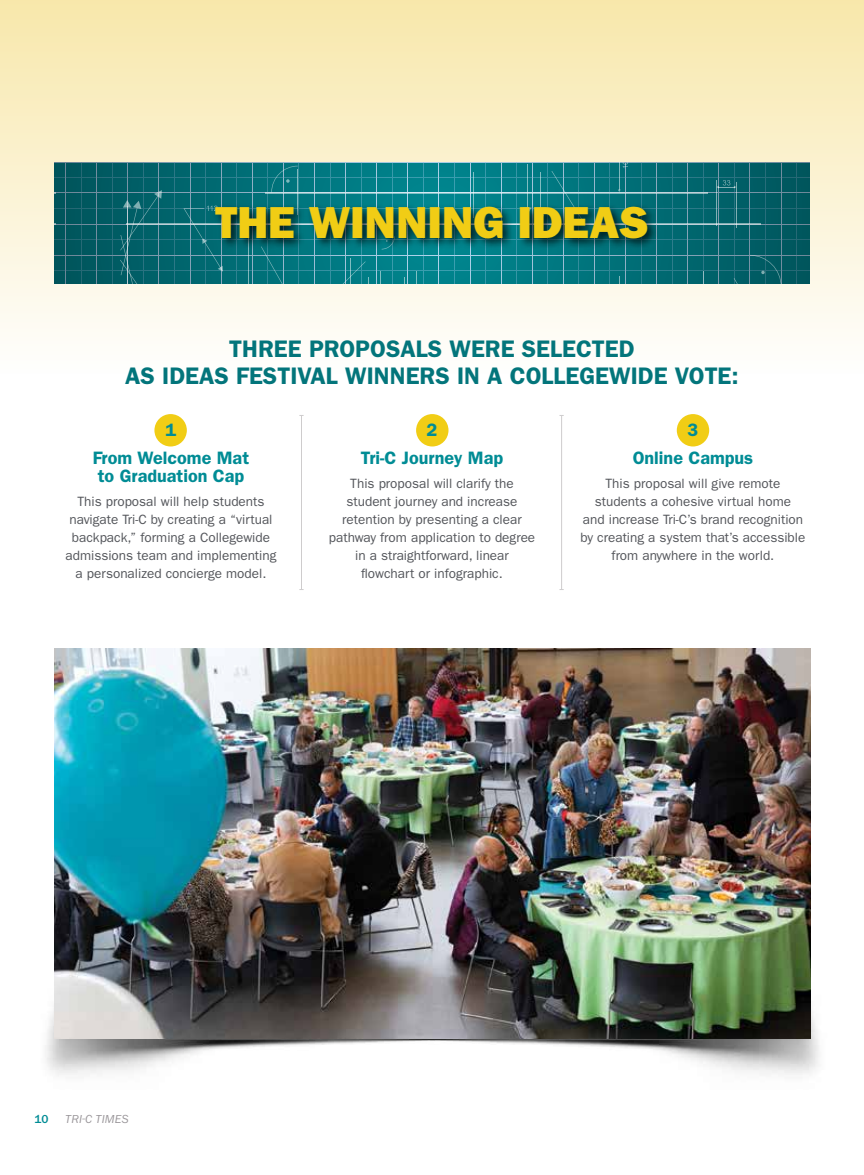
<style>
.page{position:relative;width:864px;height:1175px;background:#fff}
.page>*{position:absolute;margin:0;border:0;box-sizing:border-box;transform-origin:0 0}
.t1{font:45px "ITC Franklin Gothic Std Hvy";color:#f1cd15}
.t2{font:600 24px/27px "ITC Franklin Gothic Std";color:#03757b;text-align:center}
.t3{font:600 18px/27.8px "ITC Franklin Gothic Std";color:#008c95;text-align:center}
.t4{font:13.5px/18px "ITC Franklin Gothic Std";color:#54565b;text-align:center}
.t5{font:italic 12px "ITC Franklin Gothic Std";letter-spacing:.02em;color:#9a969a}
.t6{font:500 12px "ITC Franklin Gothic Std";color:#008c95}
</style>
<div class="page">
<img style="left:45px;top:972px;width:774px;height:104px">
<div style="left:154px;top:414px;width:33px;height:32px;background:#f1cd15;border-radius:50%"></div>
<div style="left:416px;top:414px;width:33px;height:32px;background:#f1cd15;border-radius:50%"></div>
<div style="left:677px;top:414px;width:32px;height:32px;background:#f1cd15;border-radius:50%"></div>
<div style="left:0;top:0;width:864px;height:374px;background:linear-gradient(to bottom,#f8e7aa,#fefefd)"></div>
<svg style="left:54px;top:162px;width:756px;height:122px;background:#0b6f79"></svg>
<hr style="left:265px;top:192px;width:442px;height:2px;background:#fff">
<hr style="left:127px;top:223px;width:634px;height:2px;background:#fff">
<svg style="left:551px;top:171px;width:32px;height:32px"></svg>
<svg style="left:416px;top:271px;width:1px;height:13px"></svg>
<svg style="left:325px;top:258px;width:45px;height:26px"></svg>
<svg style="left:380px;top:271px;width:1px;height:13px"></svg>
<hr style="left:297px;top:169px;width:1px;height:45px;background:#fff">
<hr style="left:473px;top:172px;width:1px;height:45px;background:#fff">
<hr style="left:540px;top:172px;width:1px;height:45px;background:#fff">
<hr style="left:527px;top:164px;width:1px;height:46px;background:#fff">
<svg style="left:703px;top:271px;width:1px;height:13px"></svg>
<hr style="left:716px;top:180px;width:1px;height:46px;background:#fff">
<hr style="left:736px;top:182px;width:1px;height:46px;background:#fff">
<hr style="left:248px;top:209px;width:1px;height:75px;background:#fff">
<svg style="left:261px;top:251px;width:41px;height:33px"></svg>
<svg style="left:120px;top:190px;width:42px;height:94px;background:#156b73"></svg>
<svg style="left:734px;top:255px;width:47px;height:29px"></svg>
<svg style="left:618px;top:162px;width:10px;height:30px"></svg>
<svg style="left:716px;top:180px;width:20px;height:8px"></svg>
<svg style="left:271px;top:166px;width:27px;height:26px"></svg>
<svg style="left:183px;top:206px;width:40px;height:65px;background:#14727a"></svg>
<div style="left:212px;top:203px;width:447px;height:48px;background:#000;opacity:.75"></div>
<hr style="left:301px;top:415px;width:1px;height:174px;background:#cecccd">
<hr style="left:561px;top:415px;width:1px;height:174px;background:#cecccd">
<img style="left:54px;top:648px;width:756px;height:390px">
<h1 class="t1" style="left:215px;top:196px;width:435px">THE WINNING IDEAS</h1>
<h2 class="t2" style="left:125px;top:335px;width:615px">THREE PROPOSALS WERE SELECTED<br>AS IDEAS FESTIVAL WINNERS IN A COLLEGEWIDE VOTE:</h2>
<h3 class="t3" style="left:93px;top:416px;width:158px">1<br>From Welcome Mat</h3>
<h3 class="t3" style="left:98px;top:461px;width:148px">to Graduation Cap</h3>
<p class="t4" style="left:65px;top:493px;width:213px">This proposal will help students navigate Tri-C by creating a “virtual backpack,” forming a Collegewide admissions team and implementing a personalized concierge model.</p>
<h3 class="t3" style="left:361px;top:416px;width:144px">2<br>Tri-C Journey Map</h3>
<p class="t4" style="left:329px;top:475px;width:208px">This proposal will clarify the student journey and increase retention by presenting a clear pathway from application to degree in a straightforward, linear flowchart or infographic.</p>
<h3 class="t3" style="left:633px;top:416px;width:122px">3<br>Online Campus</h3>
<p class="t4" style="left:581px;top:475px;width:226px">This proposal will give remote students a cohesive virtual home<br>and increase Tri-C’s brand recognition by creating a system that’s accessible from anywhere in the world.</p>
<p class="t6" style="left:34px;top:1112px;width:16px">10</p>
<p class="t5" style="left:65px;top:1112px;width:65px">TRI-C TIMES</p>
</div>
